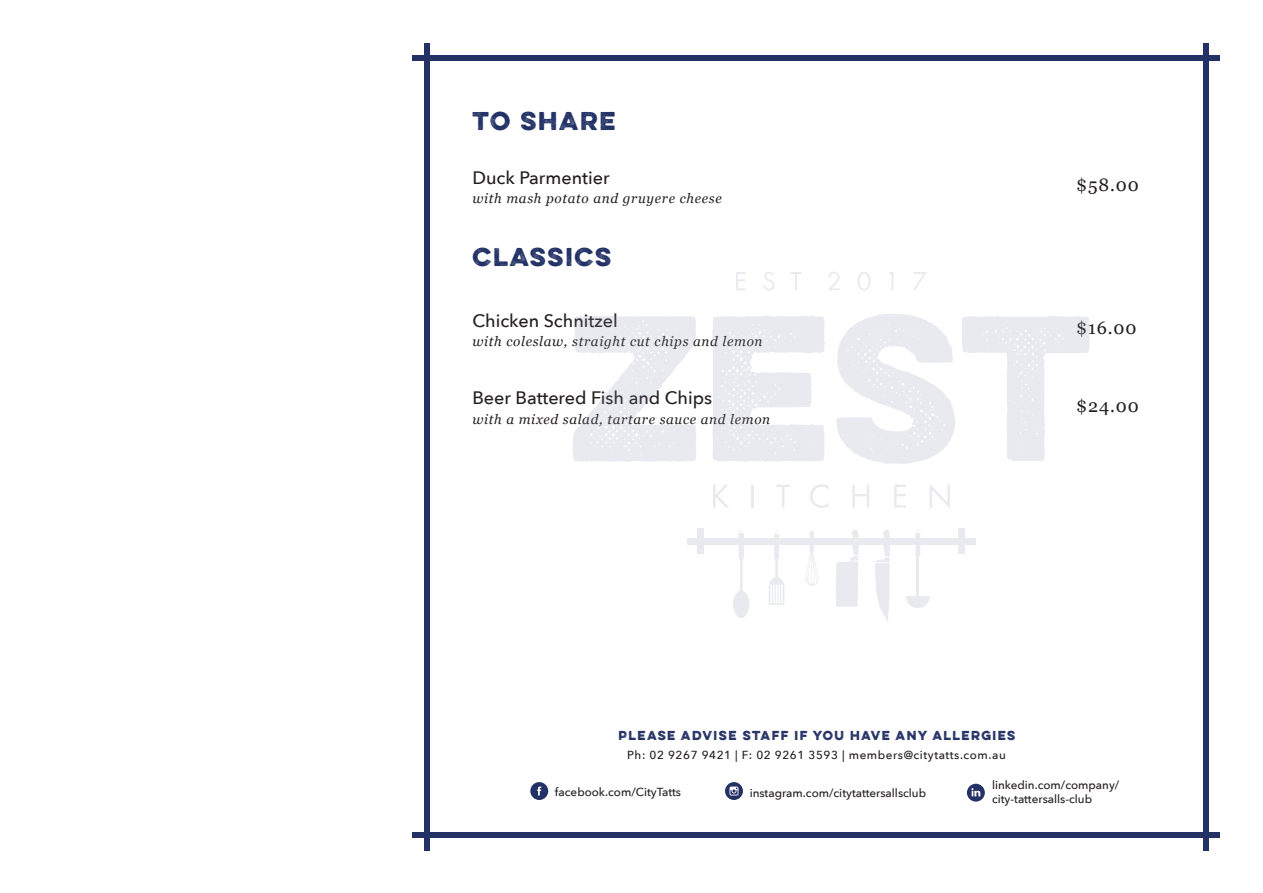
<style>
.page{position:relative;width:1263px;height:893px;background:#fff}
.page>*{position:absolute;margin:0;border:0;box-sizing:border-box;transform-origin:0 0}
.t1{font:700 23.1px "Eveleth";letter-spacing:.075em;color:#223165}
.t2{font:500 18px "Avenir Next";color:#231f20}
.t3{font:18px "Georgia";letter-spacing:.05em;color:#231f20}
.t4{font:italic 13.5px "Georgia";letter-spacing:.05em;color:#231f20}
.t5{font:500 11.7px "Avenir Next";color:#231f20}
.t6{font:500 11.7px "Avenir Next";letter-spacing:.05em;color:#231f20}
.t7{font:700 11.7px "Eveleth";letter-spacing:.125em;color:#243165}
</style>
<div class="page">
<svg style="left:875px;top:530px;width:15px;height:91px"></svg>
<svg style="left:836px;top:530px;width:23px;height:77px"></svg>
<div style="left:774px;top:534px;width:5px;height:25px;background:#e9eaef"></div>
<svg style="left:769px;top:559px;width:15px;height:46px"></svg>
<div style="left:809px;top:531px;width:5px;height:21px;background:#e9eaef"></div>
<svg style="left:806px;top:548px;width:12px;height:38px"></svg>
<hr style="left:739px;top:530px;width:4px;height:12px;background:#f6f7f9;border-radius:2px">
<div style="left:739px;top:533px;width:5px;height:26px;background:#e9eaef"></div>
<svg style="left:733px;top:559px;width:16px;height:59px"></svg>
<hr style="left:917px;top:555px;width:2px;height:42px;background:#243165">
<svg style="left:906px;top:596px;width:24px;height:12px"></svg>
<div style="left:915px;top:533px;width:5px;height:23px;background:#e9eaef"></div>
<div style="left:687px;top:538px;width:289px;height:6px;background:#e9eaef"></div>
<svg style="left:713px;top:485px;width:15px;height:23px"></svg>
<hr style="left:751px;top:485px;width:3px;height:23px;background:#243165">
<svg style="left:776px;top:485px;width:14px;height:23px"></svg>
<svg style="left:810px;top:484px;width:19px;height:24px"></svg>
<svg style="left:852px;top:485px;width:17px;height:23px"></svg>
<svg style="left:894px;top:485px;width:12px;height:23px"></svg>
<svg style="left:930px;top:485px;width:20px;height:23px"></svg>
<svg style="left:736px;top:272px;width:9px;height:18px"></svg>
<svg style="left:763px;top:272px;width:12px;height:19px"></svg>
<svg style="left:790px;top:272px;width:11px;height:18px"></svg>
<svg style="left:828px;top:272px;width:11px;height:18px"></svg>
<svg style="left:858px;top:272px;width:12px;height:19px"></svg>
<svg style="left:889px;top:272px;width:4px;height:18px"></svg>
<svg style="left:913px;top:272px;width:14px;height:18px"></svg>
<svg style="left:573px;top:316px;width:123px;height:146px"></svg>
<svg style="left:712px;top:315px;width:113px;height:147px"></svg>
<svg style="left:836px;top:314px;width:119px;height:150px"></svg>
<svg style="left:962px;top:316px;width:128px;height:145px"></svg>
<div style="left:698px;top:528px;width:6px;height:26px;background:#e9eaef"></div>
<div style="left:959px;top:528px;width:6px;height:26px;background:#e9eaef"></div>
<div style="left:530px;top:782px;width:18px;height:18px;background:#243165;border-radius:50%"></div>
<svg style="left:537px;top:786px;width:4px;height:9px"></svg>
<svg style="left:967px;top:784px;width:18px;height:18px"></svg>
<svg style="left:971px;top:788px;width:9px;height:8px"></svg>
<svg style="left:725px;top:782px;width:18px;height:18px"></svg>
<svg style="left:729px;top:786px;width:9px;height:9px"></svg>
<div style="left:1203px;top:43px;width:6px;height:807px;background:#243165"></div>
<div style="left:412px;top:832px;width:808px;height:6px;background:#243165"></div>
<div style="left:424px;top:43px;width:5px;height:807px;background:#243165"></div>
<div style="left:412px;top:55px;width:808px;height:6px;background:#243165"></div>
<p class="t1" style="left:472px;top:103px;width:145px">TO SHARE</p>
<p class="t2" style="left:472px;top:162px;width:139px">Duck Parmentier</p>
<p class="t4" style="left:472px;top:188px;width:251px">with mash potato and gruyere cheese</p>
<p class="t1" style="left:472px;top:239px;width:140px">CLASSICS</p>
<p class="t2" style="left:472px;top:305px;width:147px">Chicken Schnitzel</p>
<p class="t4" style="left:472px;top:331px;width:292px">with coleslaw, straight cut chips and lemon</p>
<p class="t2" style="left:472px;top:383px;width:241px">Beer Battered Fish and Chips</p>
<p class="t4" style="left:472px;top:409px;width:299px">with a mixed salad, tartare sauce and lemon</p>
<p class="t3" style="left:1076px;top:172px;width:64px">$58.00</p>
<p class="t3" style="left:1076px;top:315px;width:62px">$16.00</p>
<p class="t3" style="left:1076px;top:393px;width:64px">$24.00</p>
<p class="t7" style="left:618px;top:727px;width:398px">PLEASE ADVISE STAFF IF YOU HAVE ANY ALLERGIES</p>
<p class="t6" style="left:627px;top:745px;width:380px">Ph: 02 9267 9421 | F: 02 9261 3593 | members@citytatts.com.au</p>
<p class="t5" style="left:555px;top:782px;width:128px">facebook.com/CityTatts</p>
<p class="t5" style="left:992px;top:774px;width:129px">linkedin.com/company/</p>
<p class="t5" style="left:992px;top:788px;width:102px">city-tattersalls-club</p>
<p class="t5" style="left:750px;top:783px;width:178px">instagram.com/citytattersallsclub</p>
</div>
